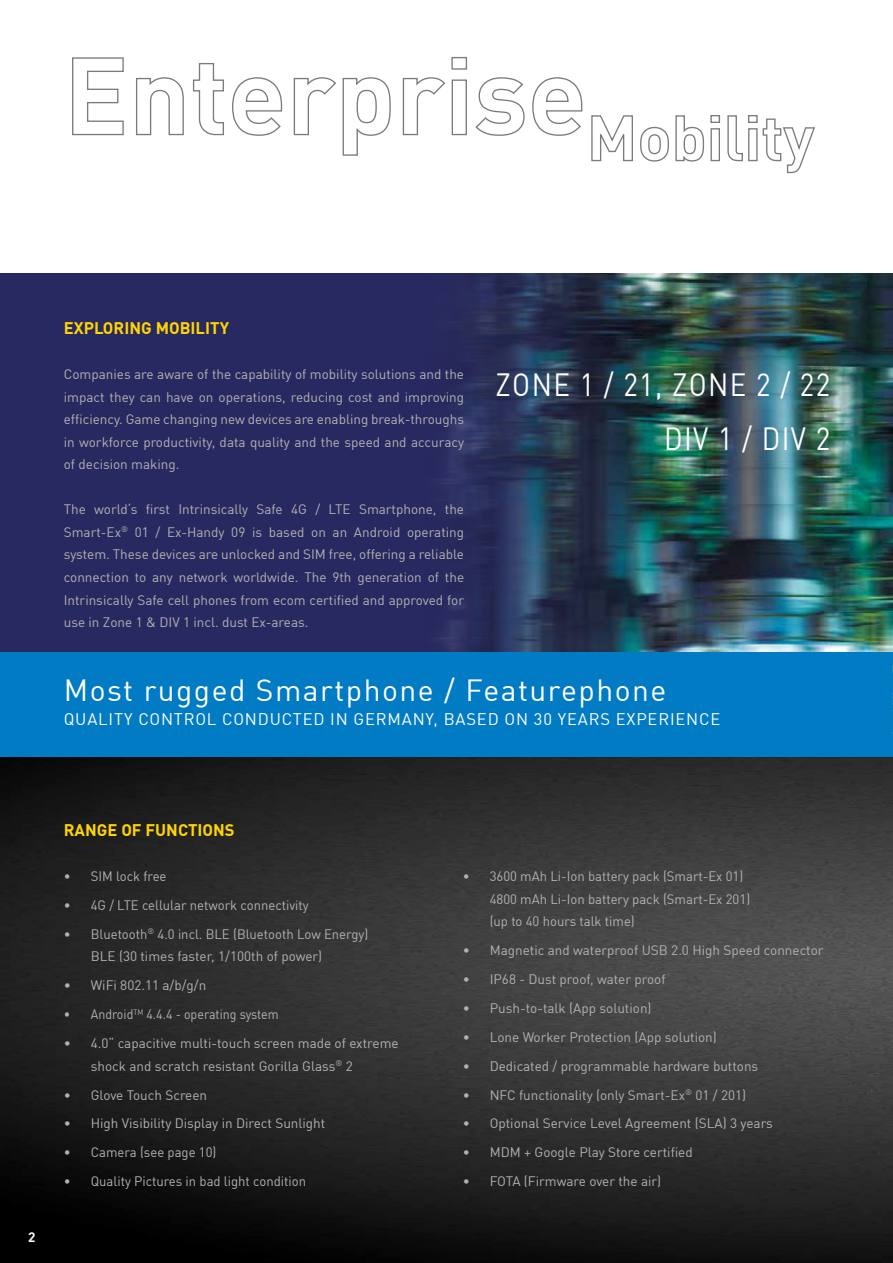
<style>
.page{position:relative;width:893px;height:1263px;background:#fff}
.page>*{position:absolute;margin:0;border:0;box-sizing:border-box;transform-origin:0 0}
.t1{font:31.5px/54px "DIN Offc";letter-spacing:.05em;color:#fff;text-align:right;scale:.88 1}
.t2{font:30px "DIN Offc";letter-spacing:.05em;color:#fff}
.t3{font:16.5px "DIN Offc";letter-spacing:.05em;color:#fff}
.t4{font:700 16.5px "DIN Offc";color:#ffd500}
.t5{font:13.5px/22.5px "DIN Offc";color:#b3b2b2}
.t6{font:13.5px "DIN Offc";color:#b3b2b2;scale:.92 1}
.t7{font:700 13.5px "DIN Offc";color:#fff}
</style>
<div class="page">
<img style="left:0;top:756px;width:893px;height:507px">
<div style="left:0;top:651px;width:893px;height:105px;background:#007bc4"></div>
<img style="left:892px;top:651px;width:1px;height:138px">
<img style="left:0;top:273px;width:893px;height:378px">
<svg style="left:72px;top:57px;width:52px;height:79px"></svg>
<svg style="left:136px;top:77px;width:48px;height:59px"></svg>
<svg style="left:192px;top:63px;width:32px;height:73px"></svg>
<svg style="left:232px;top:77px;width:51px;height:59px"></svg>
<svg style="left:293px;top:77px;width:98px;height:79px"></svg>
<svg style="left:402px;top:57px;width:65px;height:79px"></svg>
<svg style="left:475px;top:77px;width:50px;height:59px"></svg>
<svg style="left:532px;top:77px;width:51px;height:59px"></svg>
<svg style="left:591px;top:115px;width:130px;height:47px"></svg>
<svg style="left:727px;top:115px;width:88px;height:59px"></svg>
<p class="t4" style="left:64px;top:318px;width:167px">EXPLORING MOBILITY</p>
<p class="t5" style="left:64px;top:363px;width:402px;text-align:justify">Companies are aware of the capability of mobility solutions and the impact they can have on operations, reducing cost and improving efficiency. Game changing new devices are enabling break-throughs in workforce productivity, data quality and the speed and accuracy of decision making.</p>
<p class="t5" style="left:64px;top:498px;width:402px;text-align:justify">The world‘s first Intrinsically Safe 4G / LTE Smartphone, the Smart-Ex<sup>®</sup> 01 / Ex-Handy 09 is based on an Android operating system. These devices are unlocked and SIM free, offering a reliable connection to any network worldwide. The 9th generation of the Intrinsically Safe cell phones from ecom certified and approved for use in Zone 1 &amp; DIV 1 incl. dust Ex-areas.</p>
<h1 class="t1" style="left:495px;top:357px;width:382px">ZONE 1 / 21, ZONE 2 / 22<br>DIV 1 / DIV 2</h1>
<h2 class="t2" style="left:64px;top:672px;width:604px">Most rugged Smartphone / Featurephone</h2>
<p class="t3" style="left:64px;top:709px;width:658px">QUALITY CONTROL CONDUCTED IN GERMANY, BASED ON 30 YEARS EXPERIENCE</p>
<p class="t7" style="left:28px;top:1228px;width:9px">2</p>
<p class="t4" style="left:64px;top:819px;width:172px">RANGE OF FUNCTIONS</p>
<p class="t5" style="left:64px;top:865px;width:104px">• SIM lock free</p>
<p class="t5" style="left:64px;top:894px;width:246px">• 4G / LTE cellular network connectivity</p>
<p class="t5" style="left:91px;top:922px;width:279px;text-indent:-27px">• Bluetooth<sup>®</sup> 4.0 incl. BLE (Bluetooth Low Energy)<br>BLE (30 times faster, 1/100th of power)</p>
<p class="t5" style="left:64px;top:974px;width:144px">• WiFi 802.11 a/b/g/n</p>
<p class="t6" style="left:64px;top:1006px;width:235px">• Android<sup>TM</sup> 4.4.4 - operating system</p>
<p class="t5" style="left:91px;top:1032px;width:309px;text-indent:-27px">• 4.0“ capacitive multi-touch screen made of extreme shock and scratch resistant Gorilla Glass<sup>®</sup> 2</p>
<p class="t5" style="left:64px;top:1083px;width:145px">• Glove Touch Screen</p>
<p class="t5" style="left:64px;top:1112px;width:263px">• High Visibility Display in Direct Sunlight</p>
<p class="t5" style="left:64px;top:1141px;width:154px">• Camera (see page 10)</p>
<p class="t5" style="left:64px;top:1170px;width:244px">• Quality Pictures in bad light condition</p>
<p class="t5" style="left:490px;top:865px;width:262px;text-indent:-27px">• 3600 mAh Li-Ion battery pack (Smart-Ex 01)<br>4800 mAh Li-Ion battery pack (Smart-Ex 201) (up to 40 hours talk time)</p>
<p class="t5" style="left:463px;top:939px;width:362px">• Magnetic and waterproof USB 2.0 High Speed connector</p>
<p class="t5" style="left:463px;top:968px;width:204px">• IP68 - Dust proof, water proof</p>
<p class="t5" style="left:463px;top:996px;width:190px">• Push-to-talk (App solution)</p>
<p class="t5" style="left:463px;top:1025px;width:256px">• Lone Worker Protection (App solution)</p>
<p class="t5" style="left:463px;top:1054px;width:297px">• Dedicated / programmable hardware buttons</p>
<p class="t5" style="left:463px;top:1083px;width:285px">• NFC functionality (only Smart-Ex<sup>®</sup> 01 / 201)</p>
<p class="t5" style="left:463px;top:1112px;width:312px">• Optional Service Level Agreement (SLA) 3 years</p>
<p class="t5" style="left:463px;top:1141px;width:232px">• MDM + Google Play Store certified</p>
<p class="t5" style="left:463px;top:1170px;width:200px">• FOTA (Firmware over the air)</p>
</div>
